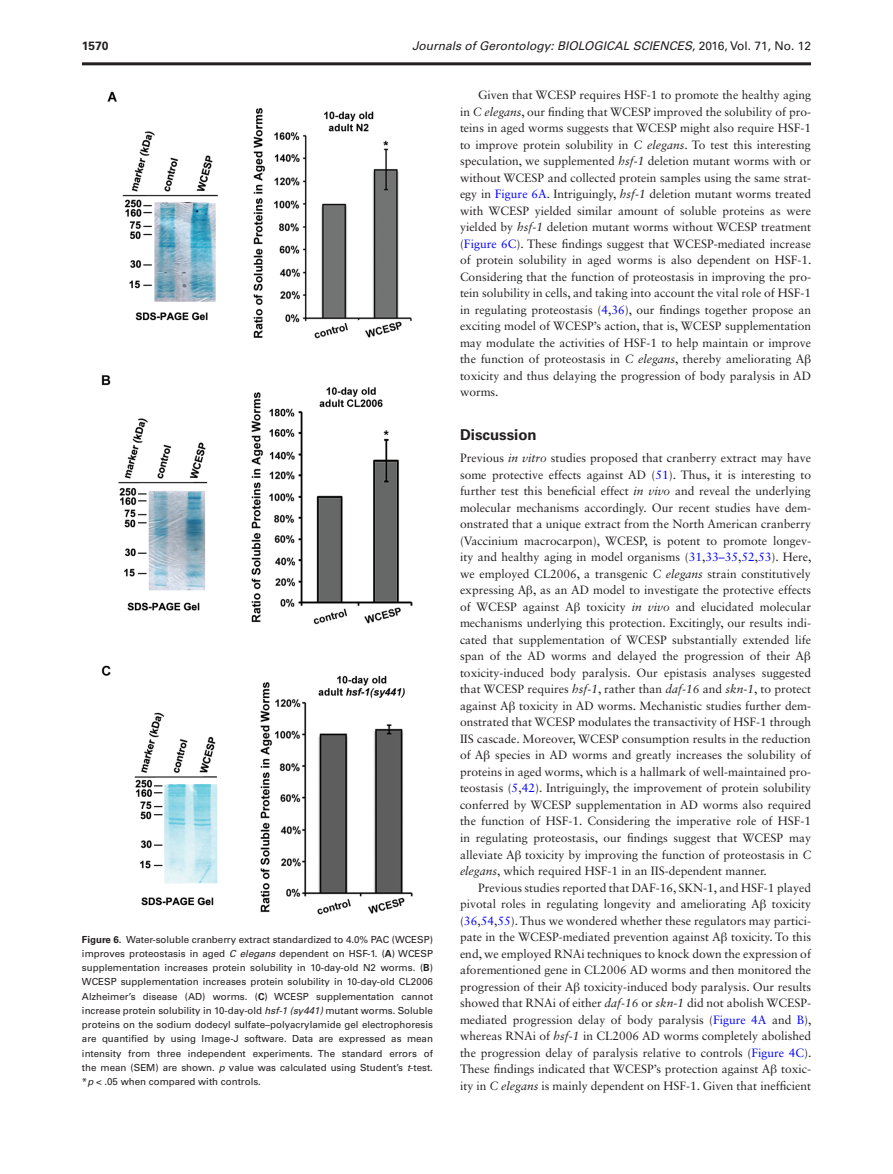
<style>
.page{position:relative;width:893px;height:1174px;background:#fff}
.page>*{position:absolute;margin:0;border:0;box-sizing:border-box;transform-origin:0 0}
.t1{font:700 15px "Univers LT Std";color:#231f20}
.t2{font:12px/16.5px "Sabon LT Std";color:#231f20;text-align:justify}
.t3{font:italic 12px "Univers LT Std";color:#231f20}
.t4{font:700 12px "Univers LT Std";color:#231f20}
.t5{font:9.75px/14.2px "Univers LT Std";color:#231f20;text-align:justify}
.s1{font-style:normal}
.s2{font-weight:700}
.s3{font-style:italic}
.s4{color:#00f}
.s5{font-family:"Gandhari Unicode"}
</style>
<div class="page">
<img style="left:102px;top:91px;width:311px;height:824px">
<hr style="left:82px;top:62px;width:729px;height:3px;background:#231f20">
<p class="t4" style="left:82px;top:39px;width:28px">1570</p>
<p class="t3" style="left:412px;top:39px;width:400px">Journals of Gerontology: BIOLOGICAL SCIENCES<span class="s1">, 2016, Vol. 71, No. 12</span></p>
<p class="t5" style="left:82px;top:932px;width:353px"><span class="s2">Figure 6.</span> Water-soluble cranberry extract standardized to 4.0% PAC (WCESP) improves proteostasis in aged <span class="s3">C elegans</span> dependent on HSF-1. (<span class="s2">A</span>) WCESP supplementation increases protein solubility in 10-day-old N2 worms. (<span class="s2">B</span>)<br>WCESP supplementation increases protein solubility in 10-day-old CL2006<br>Alzheimer’s disease (AD) worms. (<span class="s2">C</span>) WCESP supplementation cannot increase protein solubility in 10-day-old <span class="s3">hsf-1 (sy441)</span> mutant worms. Soluble proteins on the sodium dodecyl sulfate–polyacrylamide gel electrophoresis are quantified by using Image-J software. Data are expressed as mean intensity from three independent experiments. The standard errors of the mean (SEM) are shown. <span class="s3">p</span> value was calculated using Student’s <span class="s3">t</span>-test. *<span class="s3">p</span> &lt; .05 when compared with controls.</p>
<p class="t2" style="left:460px;top:87px;width:353px;text-indent:18px">Given that WCESP requires HSF-1 to promote the healthy aging in <span class="s3">C elegans</span>, our finding that WCESP improved the solubility of pro&shy;teins in aged worms suggests that WCESP might also require HSF-1 to improve protein solubility in <span class="s3">C elegans</span>. To test this interesting speculation, we supplemented <span class="s3">hsf-1</span> deletion mutant worms with or without WCESP and collected protein samples using the same strat&shy;egy in <span class="s4">Figure 6A</span>. Intriguingly, <span class="s3">hsf-1</span> deletion mutant worms treated with WCESP yielded similar amount of soluble proteins as were yielded by <span class="s3">hsf-1</span> deletion mutant worms without WCESP treatment (<span class="s4">Figure 6C</span>). These findings suggest that WCESP-mediated increase of protein solubility in aged worms is also dependent on HSF-1.<br>Considering that the function of proteostasis in improving the pro&shy;tein solubility in cells, and taking into account the vital role of HSF-1 in regulating proteostasis (<span class="s4">4</span>,<span class="s4">36</span>), our findings together propose an exciting model of WCESP’s action, that is, WCESP supplementation may modulate the activities of HSF-1 to help maintain or improve the function of proteostasis in <span class="s3">C elegans</span>, thereby ameliorating A<span class="s5">β </span>toxicity and thus delaying the progression of body paralysis in AD worms.</p>
<p class="t1" style="left:460px;top:426px;width:78px">Discussion</p>
<p class="t2" style="left:460px;top:450px;width:353px">Previous <span class="s3">in vitro</span> studies proposed that cranberry extract may have some protective effects against AD (<span class="s4">51</span>). Thus, it is interesting to further test this beneficial effect <span class="s3">in vivo</span> and reveal the underlying molecular mechanisms accordingly. Our recent studies have dem&shy;onstrated that a unique extract from the North American cranberry (Vaccinium macrocarpon), WCESP, is potent to promote longev&shy;ity and healthy aging in model organisms (<span class="s4">31</span>,<span class="s4">33–35</span>,<span class="s4">52</span>,<span class="s4">53</span>). Here, we employed CL2006, a transgenic <span class="s3">C elegans</span> strain constitutively expressing A<span class="s5">β</span>, as an AD model to investigate the protective effects of WCESP against A<span class="s5">β</span> toxicity <span class="s3">in vivo</span> and elucidated molecular mechanisms underlying this protection. Excitingly, our results indi&shy;cated that supplementation of WCESP substantially extended life span of the AD worms and delayed the progression of their A<span class="s5">β </span>toxicity-induced body paralysis. Our epistasis analyses suggested that WCESP requires <span class="s3">hsf-1</span>, rather than <span class="s3">daf-16</span> and <span class="s3">skn-1</span>, to protect against A<span class="s5">β</span> toxicity in AD worms. Mechanistic studies further dem&shy;onstrated that WCESP modulates the transactivity of HSF-1 through IIS cascade. Moreover, WCESP consumption results in the reduction of A<span class="s5">β</span> species in AD worms and greatly increases the solubility of proteins in aged worms, which is a hallmark of well-maintained pro&shy;teostasis (<span class="s4">5</span>,<span class="s4">42</span>). Intriguingly, the improvement of protein solubility conferred by WCESP supplementation in AD worms also required the function of HSF-1. Considering the imperative role of HSF-1 in regulating proteostasis, our findings suggest that WCESP may alleviate A<span class="s5">β</span> toxicity by improving the function of proteostasis in <span class="s3">C elegans</span>, which required HSF-1 in an IIS-dependent manner.</p>
<p class="t2" style="left:460px;top:879px;width:353px;text-indent:18px">Previous studies reported that DAF-16, SKN-1, and HSF-1 played pivotal roles in regulating longevity and ameliorating A<span class="s5">β</span> toxicity (<span class="s4">36</span>,<span class="s4">54</span>,<span class="s4">55</span>). Thus we wondered whether these regulators may partici&shy;pate in the WCESP-mediated prevention against A<span class="s5">β</span> toxicity. To this end, we employed RNAi techniques to knock down the expression of aforementioned gene in CL2006 AD worms and then monitored the progression of their A<span class="s5">β</span> toxicity-induced body paralysis. Our results showed that RNAi of either <span class="s3">daf-16</span> or <span class="s3">skn-1</span> did not abolish WCESP&shy;mediated progression delay of body paralysis (<span class="s4">Figure 4A</span> and <span class="s4">B</span>), whereas RNAi of <span class="s3">hsf-1</span> in CL2006 AD worms completely abolished the progression delay of paralysis relative to controls (<span class="s4">Figure 4C</span>).<br>These findings indicated that WCESP’s protection against A<span class="s5">β</span> toxic&shy;ity in <span class="s3">C elegans</span> is mainly dependent on HSF-1. Given that inefficient</p>
</div>
